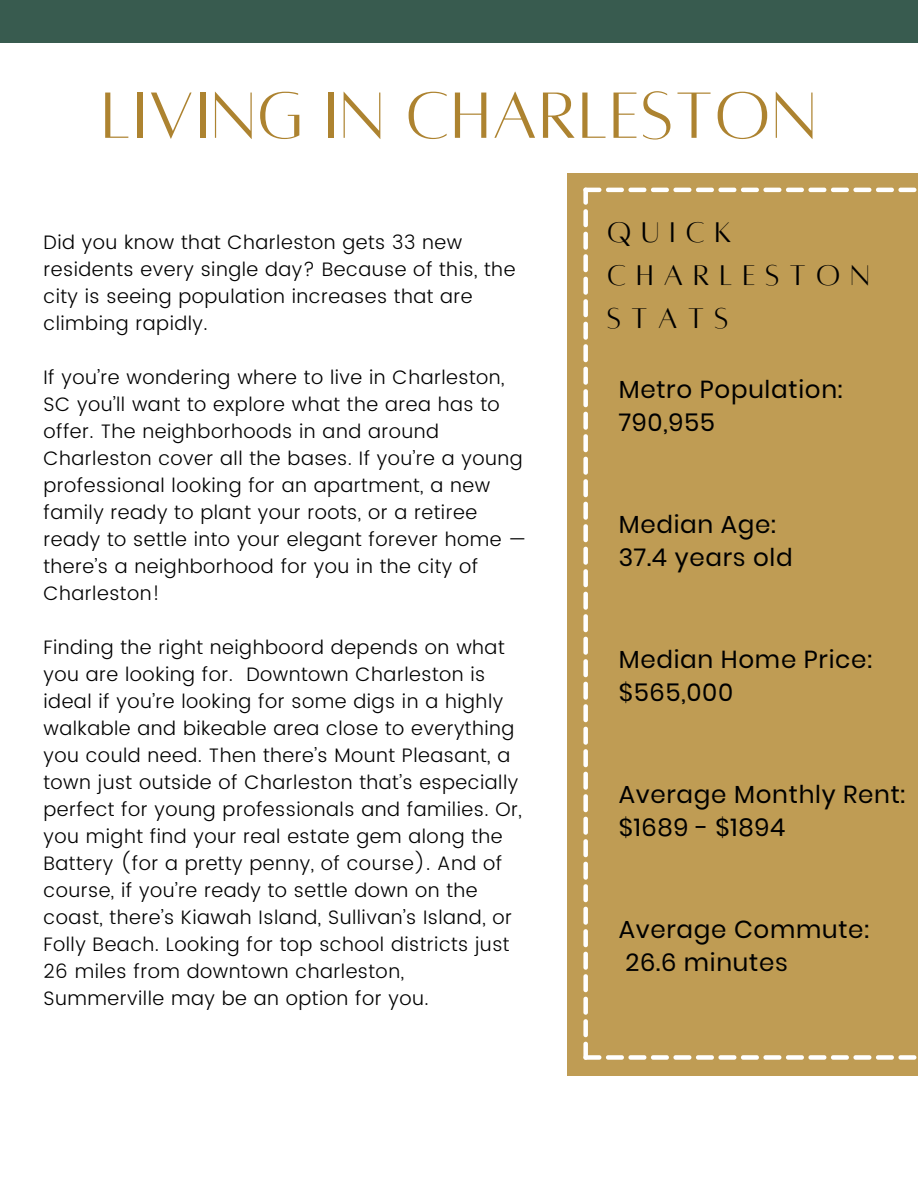
<style>
.page{position:relative;width:918px;height:1188px;background:#fff}
.page>*{position:absolute;margin:0;border:0;box-sizing:border-box;transform-origin:0 0}
.t1{font:72px "Alta regular";letter-spacing:.025em;color:#ad8330}
.t2{font:31.35px/42.9px "Alta regular";letter-spacing:.32em;color:#000}
.t3{font:24.6px/33.8px "Poppins";letter-spacing:.03em;color:#000}
.t4{font:300 19.5px/27px "Poppins";letter-spacing:.025em;color:#000}
</style>
<div class="page">
<div style="left:568px;top:173px;width:350px;height:903px;background:#bf9c54"></div>
<div style="left:0;top:0;width:918px;height:43px;background:#385b4f"></div>
<svg style="left:583px;top:188px;width:334px;height:872px"></svg>
<h1 class="t1" style="left:102px;top:80px;width:716px">LIVING IN CHARLESTON</h1>
<p class="t4" style="left:44px;top:228px;width:473px">Did you know that Charleston gets 33 new residents every single day? Because of this, the city is seeing population increases that are climbing rapidly.</p>
<p class="t4" style="left:44px;top:363px;width:484px">If you’re wondering where to live in Charleston, SC you’ll want to explore what the area has to offer. The neighborhoods in and around Charleston cover all the bases. If you’re a young professional looking for an apartment, a new family ready to plant your roots, or a retiree ready to settle into your elegant forever home — there’s a neighborhood for you in the city of Charleston!</p>
<p class="t4" style="left:44px;top:633px;width:480px">Finding the right neighboord depends on what you are looking for. Downtown Charleston is ideal if you’re looking for some digs in a highly walkable and bikeable area close to everything you could need. Then there’s Mount Pleasant, a town just outside of Charleston that’s especially perfect for young professionals and families. Or, you might find your real estate gem along the Battery (for a pretty penny, of course). And of course, if you’re ready to settle down on the coast, there’s Kiawah Island, Sullivan’s Island, or Folly Beach. Looking for top school districts just 26 miles from downtown charleston, Summerville may be an option for you.</p>
<h2 class="t2" style="left:607px;top:211px;width:264px">QUICK<br>CHARLESTON<br>STATS</h2>
<p class="t3" style="left:619px;top:372px;width:225px">Metro Population:<br>790,955</p>
<p class="t3" style="left:619px;top:507px;width:176px">Median Age:<br>37.4 years old</p>
<p class="t3" style="left:619px;top:642px;width:255px">Median Home Price: $565,000</p>
<p class="t3" style="left:619px;top:777px;width:288px">Average Monthly Rent: $1689 - $1894</p>
<p class="t3" style="left:619px;top:912px;width:252px">Average Commute:<br>26.6 minutes</p>
</div>
